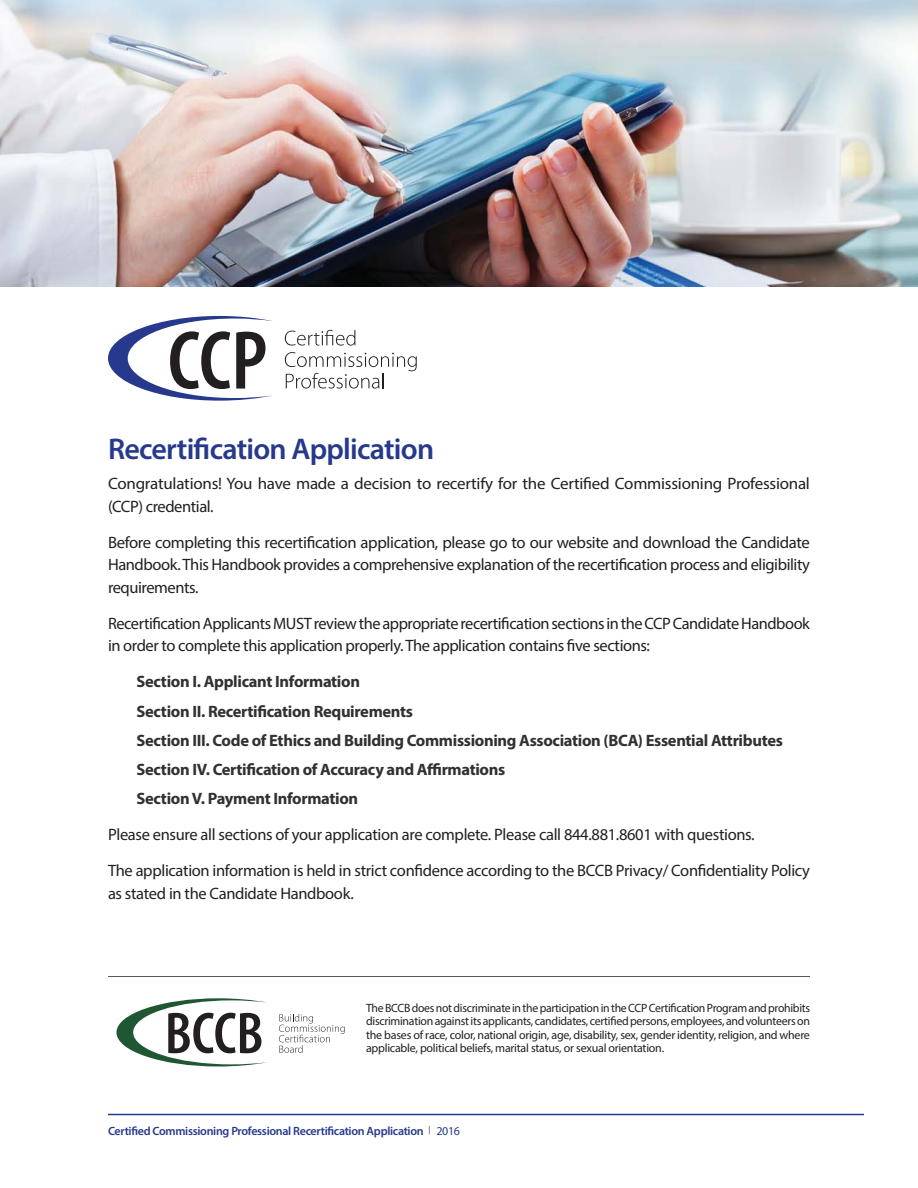
<style>
.page{position:relative;width:918px;height:1188px;background:#fff}
.page>*{position:absolute;margin:0;border:0;box-sizing:border-box;transform-origin:0 0}
.t1{font:600 30px "Myriad Pro";letter-spacing:-.025em;color:#27398c}
.t2{font:16.5px/22.5px "Myriad Pro";letter-spacing:-.025em;color:#231f20}
.t3{font:700 16.5px/29.2px "Myriad Pro";letter-spacing:-.02em;color:#323031}
.t4{font:12px/13.5px "Myriad Pro";letter-spacing:-.02em;color:#231f20;text-align:justify}
.t5{font:600 12px "Myriad Pro";letter-spacing:-.025em;color:#27398c}
.s1{font-family:"Gotham";font-weight:400;font-size:9px}
.s2{font-weight:400}
</style>
<div class="page">
<hr style="left:108px;top:1114px;width:756px;height:1px;background:#27398c">
<img style="left:0;top:0;width:918px;height:286px">
<svg style="left:279px;top:1014px;width:66px;height:39px"></svg>
<svg style="left:116px;top:998px;width:151px;height:68px"></svg>
<svg style="left:285px;top:330px;width:70px;height:16px"></svg>
<svg style="left:285px;top:352px;width:132px;height:37px"></svg>
<svg style="left:108px;top:316px;width:164px;height:85px"></svg>
<hr style="left:108px;top:976px;width:702px;height:1px;background:#58595b">
<h1 class="t1" style="left:108px;top:438px;width:328px">Recertification Application</h1>
<p class="t2" style="left:108px;top:474px;width:704px">Congratulations! You have made a decision to recertify for the Certified Commissioning Professional (CCP) credential.</p>
<p class="t2" style="left:108px;top:533px;width:704px;text-align:justify">Before completing this recertification application, please go to our website and download the Candidate Handbook. This Handbook provides a comprehensive explanation of the recertification process and eligibility requirements.</p>
<p class="t2" style="left:108px;top:614px;width:703px">Recertification Applicants MUST review the appropriate recertification sections in the CCP Candidate Handbook in order to complete this application properly. The application contains five sections:</p>
<p class="t3" style="left:136px;top:669px;width:648px">Section I. Applicant Information<br>Section II. Recertification Requirements<br>Section III. Code of Ethics and Building Commissioning Association (BCA) Essential Attributes Section IV. Certification of Accuracy and Affirmations<br>Section V. Payment Information</p>
<p class="t2" style="left:108px;top:819px;width:704px;line-height:36px">Please ensure all sections of your application are complete. Please call 844.881.8601 with questions.<br>The application information is held in strict confidence according to the BCCB Privacy/ Confidentiality Policy</p>
<p class="t2" style="left:108px;top:884px;width:247px">as stated in the Candidate Handbook.</p>
<p class="t4" style="left:366px;top:1002px;width:445px">The BCCB does not discriminate in the participation in the CCP Certification Program and prohibits discrimination against its applicants, candidates, certified persons, employees, and volunteers on the bases of race, color, national origin, age, disability, sex, gender identity, religion, and where applicable, political beliefs, marital status, or sexual orientation.</p>
<p class="t5" style="left:108px;top:1126px;width:354px">Certified Commissioning Professional Recertification Application <span class="s1">|</span> <span class="s2">2016</span></p>
</div>
